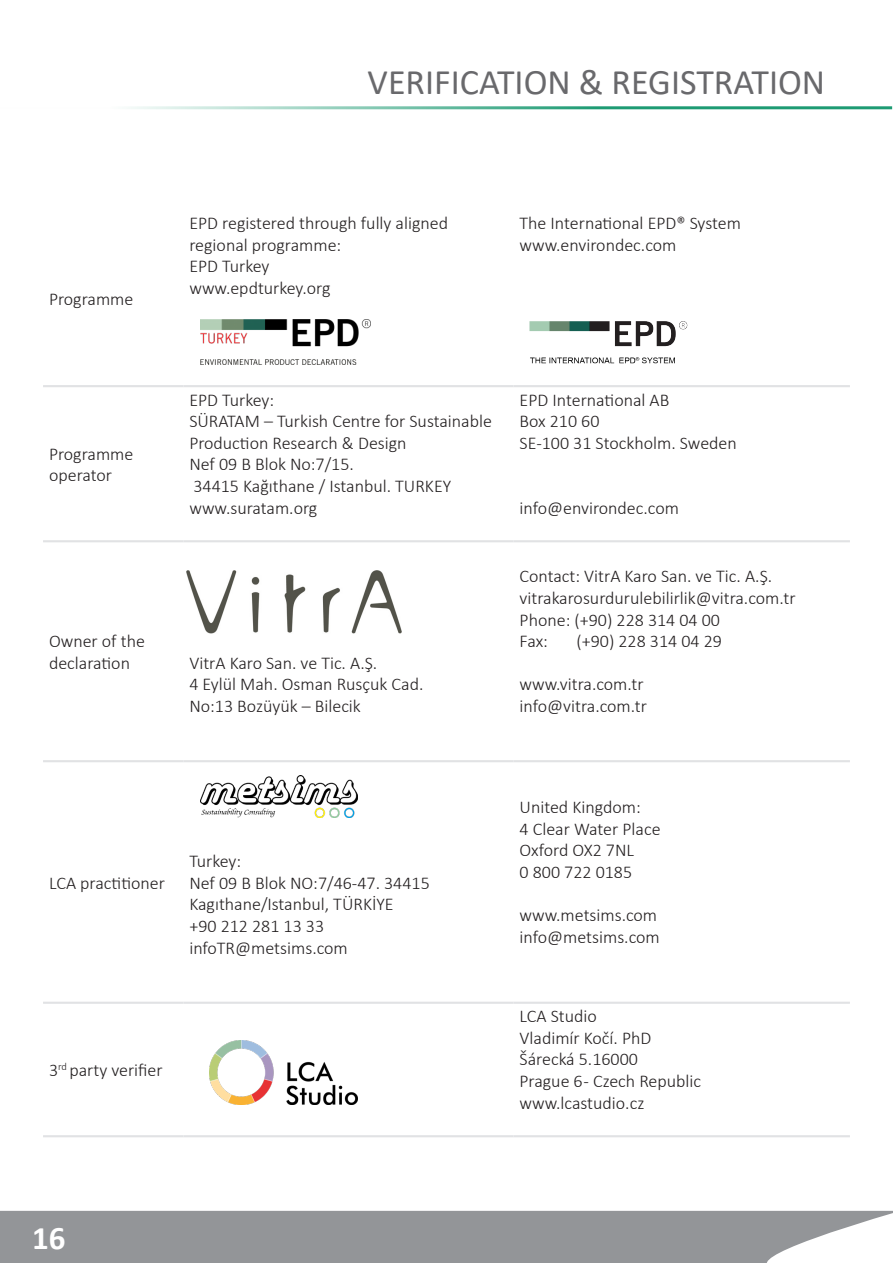
<style>
.page{position:relative;width:893px;height:1263px;background:#fff}
.page>*{position:absolute;margin:0;border:0;box-sizing:border-box;transform-origin:0 0}
.t1{font:36px "Calibri";color:#69696c}
.t2{font:700 33px "Calibri";color:#fff}
.t3{font:300 18px/21.6px "Calibri";color:#231f20}
</style>
<div class="page">
<hr style="left:43px;top:385px;width:140px;height:2px;background:#e1e2e4">
<hr style="left:183px;top:385px;width:331px;height:2px;background:#e1e2e4">
<hr style="left:514px;top:385px;width:336px;height:2px;background:#e1e2e4">
<hr style="left:43px;top:540px;width:140px;height:2px;background:#e1e2e4">
<hr style="left:183px;top:540px;width:331px;height:2px;background:#e1e2e4">
<hr style="left:514px;top:540px;width:336px;height:2px;background:#e1e2e4">
<hr style="left:43px;top:760px;width:140px;height:2px;background:#e1e2e4">
<hr style="left:183px;top:760px;width:331px;height:2px;background:#e1e2e4">
<hr style="left:514px;top:760px;width:336px;height:2px;background:#e1e2e4">
<hr style="left:43px;top:1002px;width:140px;height:2px;background:#e1e2e4">
<hr style="left:183px;top:1002px;width:331px;height:2px;background:#e1e2e4">
<hr style="left:514px;top:1002px;width:336px;height:2px;background:#e1e2e4">
<hr style="left:43px;top:1135px;width:140px;height:2px;background:#e1e2e4">
<hr style="left:183px;top:1135px;width:331px;height:2px;background:#e1e2e4">
<hr style="left:514px;top:1135px;width:336px;height:2px;background:#e1e2e4">
<img style="left:201px;top:319px;width:169px;height:46px">
<img style="left:201px;top:776px;width:157px;height:42px">
<img style="left:529px;top:321px;width:159px;height:43px">
<img style="left:210px;top:1040px;width:147px;height:64px">
<hr style="left:0;top:106px;width:892px;height:3px;background:#1d9b73">
<svg style="left:0;top:1211px;width:893px;height:52px;background:#9b9da0"></svg>
<img style="left:187px;top:570px;width:214px;height:63px">
<p class="t1" style="left:368px;top:57px;width:459px">VERIFICATION &amp; REGISTRATION</p>
<p class="t3" style="left:49px;top:288px;width:86px">Programme</p>
<p class="t3" style="left:49px;top:443px;width:86px">Programme</p>
<p class="t3" style="left:49px;top:464px;width:65px">operator</p>
<p class="t3" style="left:49px;top:630px;width:97px">Owner of the declaration</p>
<p class="t3" style="left:189px;top:212px;width:260px">EPD registered through fully aligned</p>
<p class="t3" style="left:189px;top:234px;width:153px">regional programme:</p>
<p class="t3" style="left:189px;top:255px;width:82px">EPD Turkey</p>
<p class="t3" style="left:189px;top:277px;width:143px">www.epdturkey.org</p>
<p class="t3" style="left:520px;top:212px;width:223px">The International EPD® System</p>
<p class="t3" style="left:520px;top:234px;width:158px">www.environdec.com</p>
<p class="t3" style="left:189px;top:389px;width:86px">EPD Turkey:</p>
<p class="t3" style="left:189px;top:410px;width:304px">SÜRATAM – Turkish Centre for Sustainable<br>Production Research &amp; Design</p>
<p class="t3" style="left:189px;top:453px;width:166px">Nef 09 B Blok No:7/15.</p>
<p class="t3" style="left:193px;top:475px;width:259px">34415 Kağıthane / Istanbul. TURKEY</p>
<p class="t3" style="left:189px;top:497px;width:130px">www.suratam.org</p>
<p class="t3" style="left:189px;top:652px;width:189px">VitrA Karo San. ve Tic. A.Ş.</p>
<p class="t3" style="left:189px;top:673px;width:236px">4 Eylül Mah. Osman Rusçuk Cad.</p>
<p class="t3" style="left:189px;top:695px;width:173px">No:13 Bozüyük – Bilecik</p>
<p class="t3" style="left:520px;top:389px;width:151px">EPD International AB</p>
<p class="t3" style="left:520px;top:410px;width:81px">Box 210 60</p>
<p class="t3" style="left:520px;top:432px;width:219px">SE-100 31 Stockholm. Sweden</p>
<p class="t3" style="left:520px;top:497px;width:161px">info@environdec.com</p>
<p class="t3" style="left:520px;top:565px;width:254px">Contact: VitrA Karo San. ve Tic. A.Ş.</p>
<p class="t3" style="left:520px;top:587px;width:278px">vitrakarosurdurulebilirlik@vitra.com.tr</p>
<p class="t3" style="left:520px;top:609px;width:202px">Phone: (+90) 228 314 04 00</p>
<p class="t3" style="left:520px;top:630px;width:30px">Fax:</p>
<p class="t3" style="left:576px;top:630px;width:147px">(+90) 228 314 04 29</p>
<p class="t3" style="left:520px;top:673px;width:126px">www.vitra.com.tr</p>
<p class="t3" style="left:520px;top:695px;width:129px">info@vitra.com.tr</p>
<p class="t3" style="left:49px;top:872px;width:117px">LCA practitioner</p>
<p class="t3" style="left:189px;top:850px;width:53px">Turkey:</p>
<p class="t3" style="left:189px;top:872px;width:242px">Nef 09 B Blok NO:7/46-47. 34415</p>
<p class="t3" style="left:189px;top:893px;width:206px">Kagıthane/Istanbul, TÜRKİYE</p>
<p class="t3" style="left:189px;top:915px;width:136px">+90 212 281 13 33</p>
<p class="t3" style="left:189px;top:936px;width:160px">infoTR@metsims.com</p>
<p class="t3" style="left:49px;top:1059px;width:115px">3<sup>rd</sup> party verifier</p>
<p class="t3" style="left:520px;top:796px;width:123px">United Kingdom:</p>
<p class="t3" style="left:520px;top:818px;width:143px">4 Clear Water Place</p>
<p class="t3" style="left:520px;top:839px;width:116px">Oxford OX2 7NL</p>
<p class="t3" style="left:520px;top:861px;width:114px">0 800 722 0185</p>
<p class="t3" style="left:520px;top:904px;width:139px">www.metsims.com</p>
<p class="t3" style="left:520px;top:926px;width:142px">info@metsims.com</p>
<p class="t3" style="left:520px;top:1005px;width:79px">LCA Studio</p>
<p class="t3" style="left:520px;top:1027px;width:133px">Vladimír Kočí. PhD</p>
<p class="t3" style="left:520px;top:1048px;width:120px">Šárecká 5.16000</p>
<p class="t3" style="left:520px;top:1070px;width:183px">Prague 6 - Czech Republic</p>
<p class="t3" style="left:520px;top:1092px;width:126px">www.lcastudio.cz</p>
<p class="t2" style="left:32px;top:1214px;width:35px">16</p>
</div>
